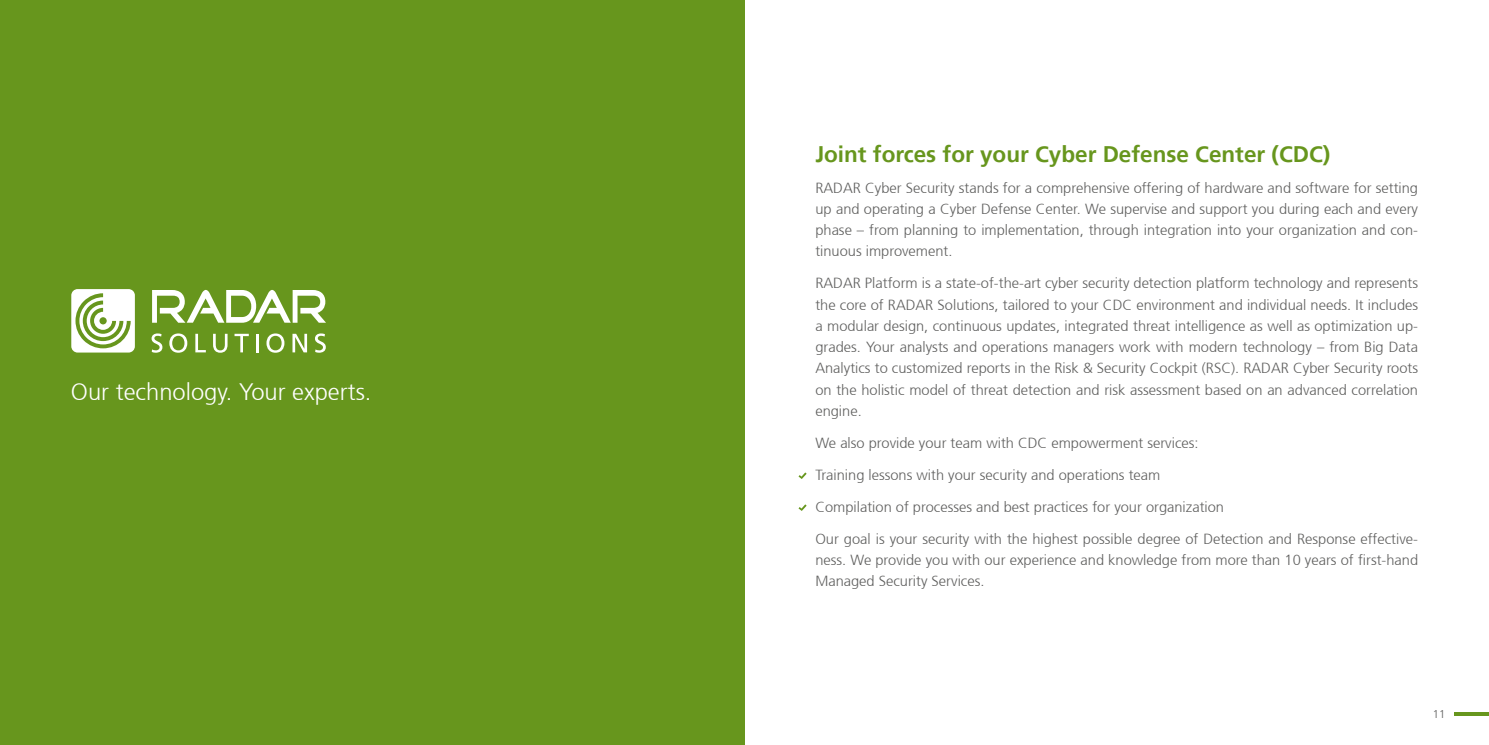
<style>
.page{position:relative;width:1489px;height:745px;background:#fff}
.page>*{position:absolute;margin:0;border:0;box-sizing:border-box;transform-origin:0 0}
.t1{font:300 23.75px "Frutiger 45";color:#fff}
.t2{font:700 22.5px "Frutiger 65";color:#67961d}
.t3{font:300 14.62px/21.2px "Frutiger 45";color:#5e5e5d;text-align:justify}
.t4{font:300 11.25px "Frutiger 45";color:#5e5e5d}
</style>
<div class="page">
<hr style="left:1453px;top:712px;width:35px;height:3px;background:#67961d">
<div style="left:0;top:0;width:744px;height:744px;background:#67961d"></div>
<svg style="left:152px;top:290px;width:174px;height:32px"></svg>
<svg style="left:71px;top:289px;width:64px;height:63px"></svg>
<svg style="left:151px;top:333px;width:11px;height:19px"></svg>
<svg style="left:169px;top:333px;width:18px;height:19px"></svg>
<svg style="left:195px;top:333px;width:11px;height:19px"></svg>
<svg style="left:213px;top:333px;width:14px;height:19px"></svg>
<svg style="left:234px;top:333px;width:15px;height:19px"></svg>
<svg style="left:256px;top:334px;width:2px;height:18px"></svg>
<svg style="left:266px;top:333px;width:18px;height:19px"></svg>
<svg style="left:292px;top:333px;width:15px;height:19px"></svg>
<svg style="left:315px;top:333px;width:11px;height:19px"></svg>
<svg style="left:798px;top:504px;width:8px;height:6px"></svg>
<svg style="left:798px;top:472px;width:8px;height:6px"></svg>
<h1 class="t1" style="left:71px;top:378px;width:302px">Our technology. Your experts.</h1>
<h2 class="t2" style="left:815px;top:141px;width:516px">Joint forces for your Cyber Defense Center (CDC)</h2>
<p class="t3" style="left:815px;top:177px;width:604px">RADAR Cyber Security stands for a comprehensive offering of hardware and software for setting up and operating a Cyber Defense Center. We supervise and support you during each and every phase – from planning to implementation, through integration into your organization and con&shy;tinuous improvement.</p>
<p class="t3" style="left:815px;top:272px;width:604px">RADAR Platform is a state-of-the-art cyber security detection platform technology and represents the core of RADAR Solutions, tailored to your CDC environment and individual needs. It includes a modular design, continuous updates, integrated threat intelligence as well as optimization up&shy;grades. Your analysts and operations managers work with modern technology – from Big Data Analytics to customized reports in the Risk &amp; Security Cockpit (RSC). RADAR Cyber Security roots on the holistic model of threat detection and risk assessment based on an advanced correlation engine.</p>
<p class="t3" style="left:815px;top:427px;width:604px;line-height:31.9px;text-align:left">We also provide your team with CDC empowerment services:<br>Training lessons with your security and operations team<br>Compilation of processes and best practices for your organization<br>Our goal is your security with the highest possible degree of Detection and Response effective-</p>
<p class="t3" style="left:815px;top:549px;width:604px">ness. We provide you with our experience and knowledge from more than 10 years of first-hand<br>Managed Security Services.</p>
<p class="t4" style="left:1432px;top:707px;width:14px">11</p>
</div>
